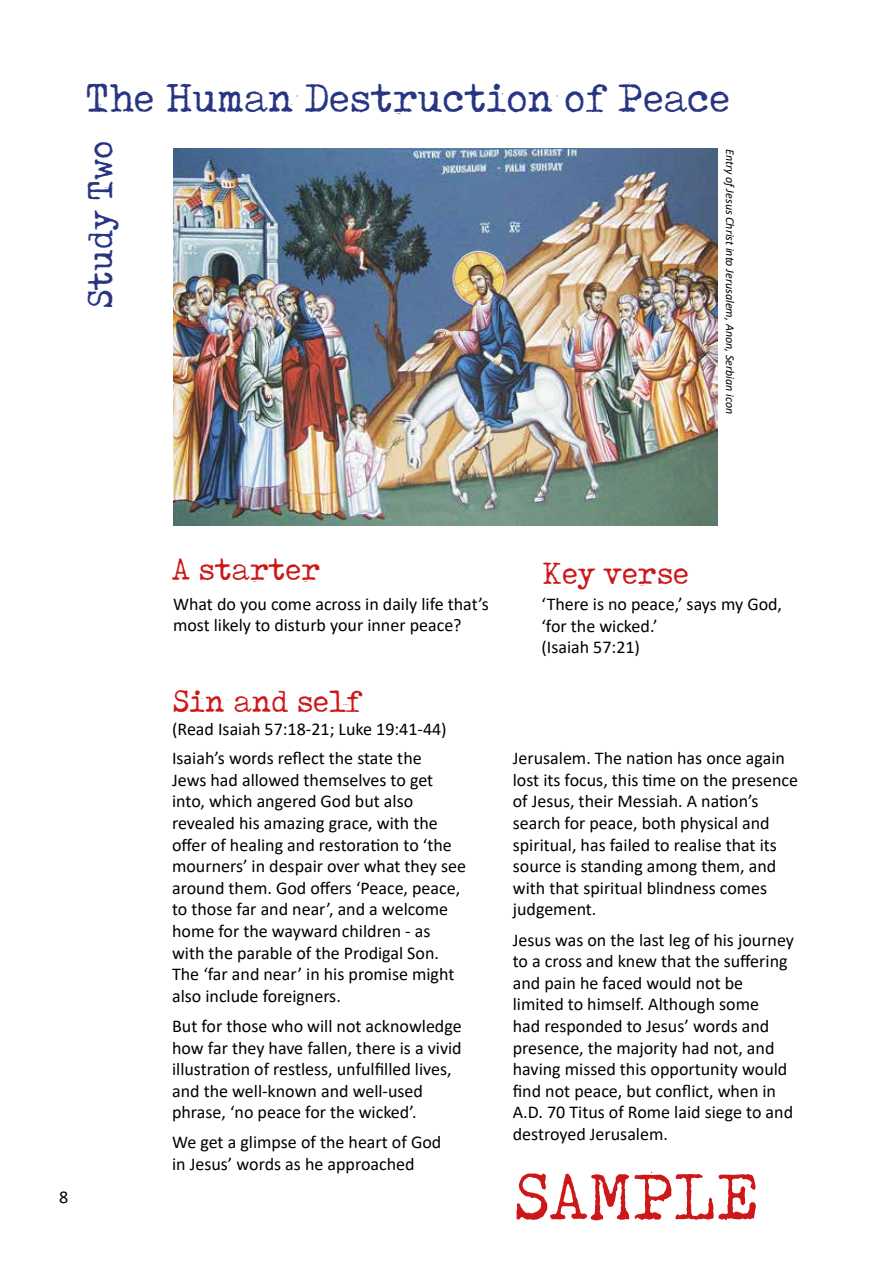
<style>
.page{position:relative;width:893px;height:1263px;background:#fff}
.page>*{position:absolute;margin:0;border:0;box-sizing:border-box;transform-origin:0 0}
.t1{font:73.5px "Tox Typewriter";color:#cd1719}
.t2{font:45px "Tox Typewriter";color:#283583}
.t3{font:39px "Tox Typewriter";color:#283583}
.t4{font:34.5px "Tox Typewriter";color:#cd1719}
.t5{font:18px/21.6px "Calibri";color:#000}
.t6{font:italic 12px "Calibri";color:#000}
</style>
<div class="page">
<img style="left:173px;top:149px;width:545px;height:376px">
<h2 class="t2" style="left:85px;top:74px;width:646px">The Human Destruction of Peace</h2>
<h3 class="t3" style="left:80px;top:309px;width:170px;rotate:-90deg">Study Two</h3>
<p class="t6" style="left:738px;top:149px;width:267px;rotate:90deg">Entry ofJesus Christ into Jerusalem, Anon, Serbian icon</p>
<p class="t5" style="left:59px;top:1186px;width:11px">8</p>
<h3 class="t4" style="left:172px;top:551px;width:149px">A starter</h3>
<h3 class="t4" style="left:543px;top:555px;width:148px">Key verse</h3>
<p class="t5" style="left:173px;top:592px;width:317px">What do you come across in daily life that’s most likely to disturb your inner peace?</p>
<p class="t5" style="left:541px;top:593px;width:242px">‘There is no peace,’ says my God, ‘for the wicked.’<br>(Isaiah 57:21)</p>
<h3 class="t4" style="left:172px;top:682px;width:192px">Sin and self</h3>
<p class="t5" style="left:172px;top:717px;width:276px">(Read Isaiah 57:18-21; Luke 19:41-44)</p>
<p class="t5" style="left:172px;top:747px;width:295px">Isaiah’s words reflect the state the<br>Jews had allowed themselves to get into, which angered God but also revealed his amazing grace, with the offer of healing and restoration to ‘the mourners’ in despair over what they see around them. God offers ‘Peace, peace, to those far and near’, and a welcome home for the wayward children - as with the parable of the Prodigal Son.<br>The ‘far and near’ in his promise might also include foreigners.</p>
<p class="t5" style="left:172px;top:1015px;width:291px">But for those who will not acknowledge how far they have fallen, there is a vivid illustration of restless, unfulfilled lives, and the well-known and well-used phrase, ‘no peace for the wicked’.</p>
<p class="t5" style="left:172px;top:1131px;width:271px">We get a glimpse of the heart of God in Jesus’ words as he approached</p>
<p class="t5" style="left:513px;top:747px;width:287px">Jerusalem. The nation has once again lost its focus, this time on the presence of Jesus, their Messiah. A nation’s search for peace, both physical and spiritual, has failed to realise that its source is standing among them, and with that spiritual blindness comes judgement.</p>
<p class="t5" style="left:513px;top:928px;width:283px">Jesus was on the last leg of his journey to a cross and knew that the suffering and pain he faced would not be limited to himself. Although some<br>had responded to Jesus’ words and presence, the majority had not, and having missed this opportunity would find not peace, but conflict, when in A.D. 70 Titus of Rome laid siege to and destroyed Jerusalem.</p>
<h1 class="t1" style="left:513px;top:1158px;width:249px">SAMPLE</h1>
</div>
